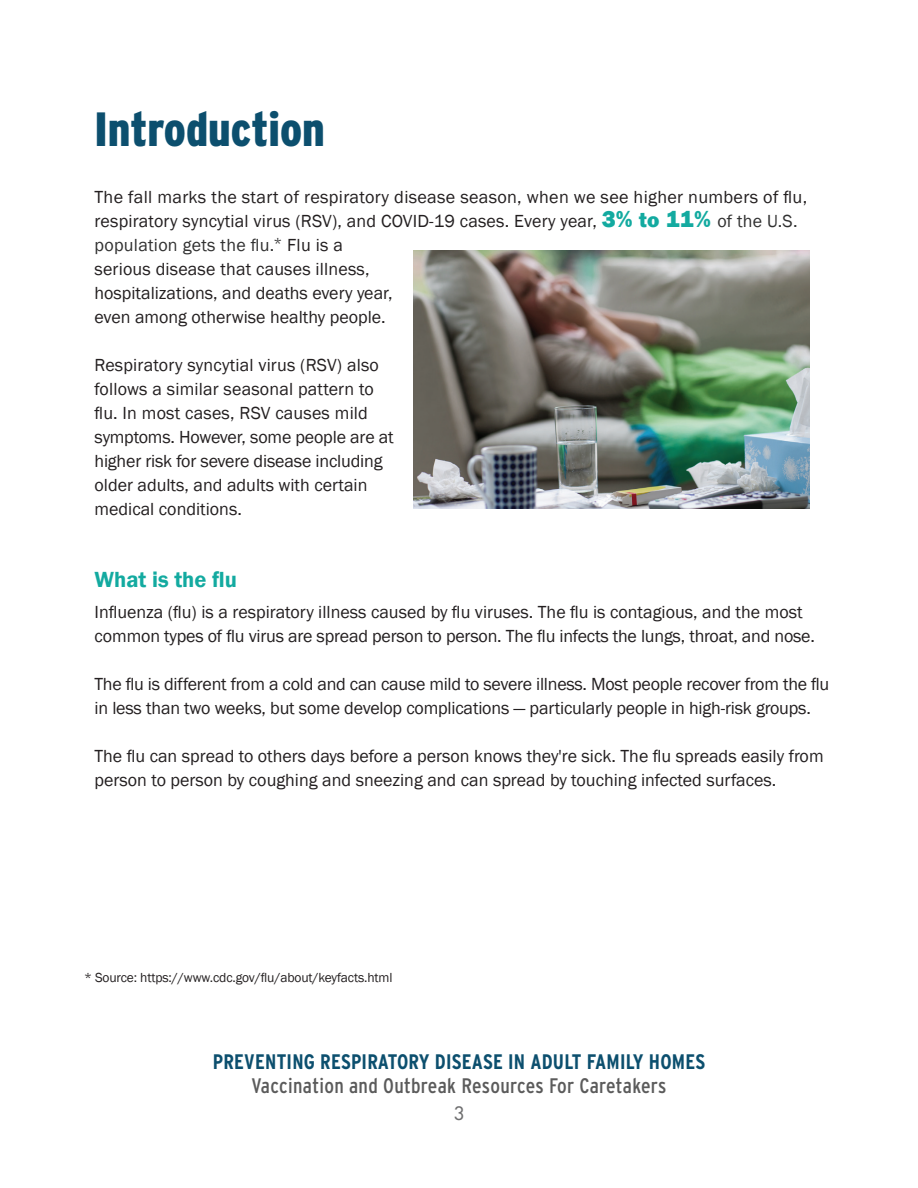
<style>
.page{position:relative;width:918px;height:1188px;background:#fff}
.page>*{position:absolute;margin:0;border:0;box-sizing:border-box;transform-origin:0 0}
.t1{font:900 48px "Interstate Condensed";color:#0c4f6e}
.t2{font:600 22.5px "Franklin Gothic";color:#13aaa0}
.t3{font:700 21px/24px "Interstate Condensed";letter-spacing:.01em;color:#0c4f6e;text-align:center}
.t4{font:18px/24px "Franklin Gothic";color:#231f20}
.t5{font:500 18px "Futura Std";color:#6f6f70}
.t6{font:13.5px "Franklin Gothic";letter-spacing:-.01em;color:#231f20}
.s1{font-weight:800;font-size:24px;color:#13aaa0}
.s2{font-weight:800;font-size:21px;color:#13aaa0}
.s3{color:#313131}
.s4{font-weight:400;color:#5b5b5b}
</style>
<div class="page">
<img style="left:414px;top:251px;width:396px;height:258px">
<h1 class="t1" style="left:94px;top:103px;width:232px">Introduction</h1>
<p class="t4" style="left:94px;top:186px;width:714px">The fall marks the start of respiratory disease season, when we see higher numbers of flu, respiratory syncytial virus (RSV), and COVID-19 cases. Every year, <span class="s1">3%</span> <span class="s2">to</span> <span class="s1">11%</span> <span class="s3">of the U.S.</span></p>
<p class="t4" style="left:94px;top:234px;width:300px"><span class="s3">population gets the flu.</span><sup>*</sup> Flu is a serious disease that causes illness, hospitalizations, and deaths every year, even among otherwise healthy people.</p>
<p class="t4" style="left:94px;top:354px;width:301px">Respiratory syncytial virus (RSV) also follows a similar seasonal pattern to flu. In most cases, RSV causes mild symptoms. However, some people are at higher risk for severe disease including older adults, and adults with certain medical conditions.</p>
<h2 class="t2" style="left:94px;top:566px;width:144px">What is the flu</h2>
<p class="t4" style="left:94px;top:601px;width:722px">Influenza (flu) is a respiratory illness caused by flu viruses. The flu is contagious, and the most common types of flu virus are spread person to person. The flu infects the lungs, throat, and nose.</p>
<p class="t4" style="left:94px;top:673px;width:736px">The flu is different from a cold and can cause mild to severe illness. Most people recover from the flu in less than two weeks, but some develop complications — particularly people in high-risk groups.</p>
<p class="t4" style="left:94px;top:745px;width:731px">The flu can spread to others days before a person knows they're sick. The flu spreads easily from person to person by coughing and sneezing and can spread by touching infected surfaces.</p>
<p class="t6" style="left:84px;top:969px;width:310px">* Source: https://www.cdc.gov/flu/about/keyfacts.html</p>
<p class="t3" style="left:213px;top:1050px;width:494px">PREVENTING RESPIRATORY DISEASE IN ADULT FAMILY HOMES<br><span class="s4">Vaccination and Outbreak Resources For Caretakers</span></p>
<h3 class="t5" style="left:454px;top:1102px;width:12px">3</h3>
</div>
